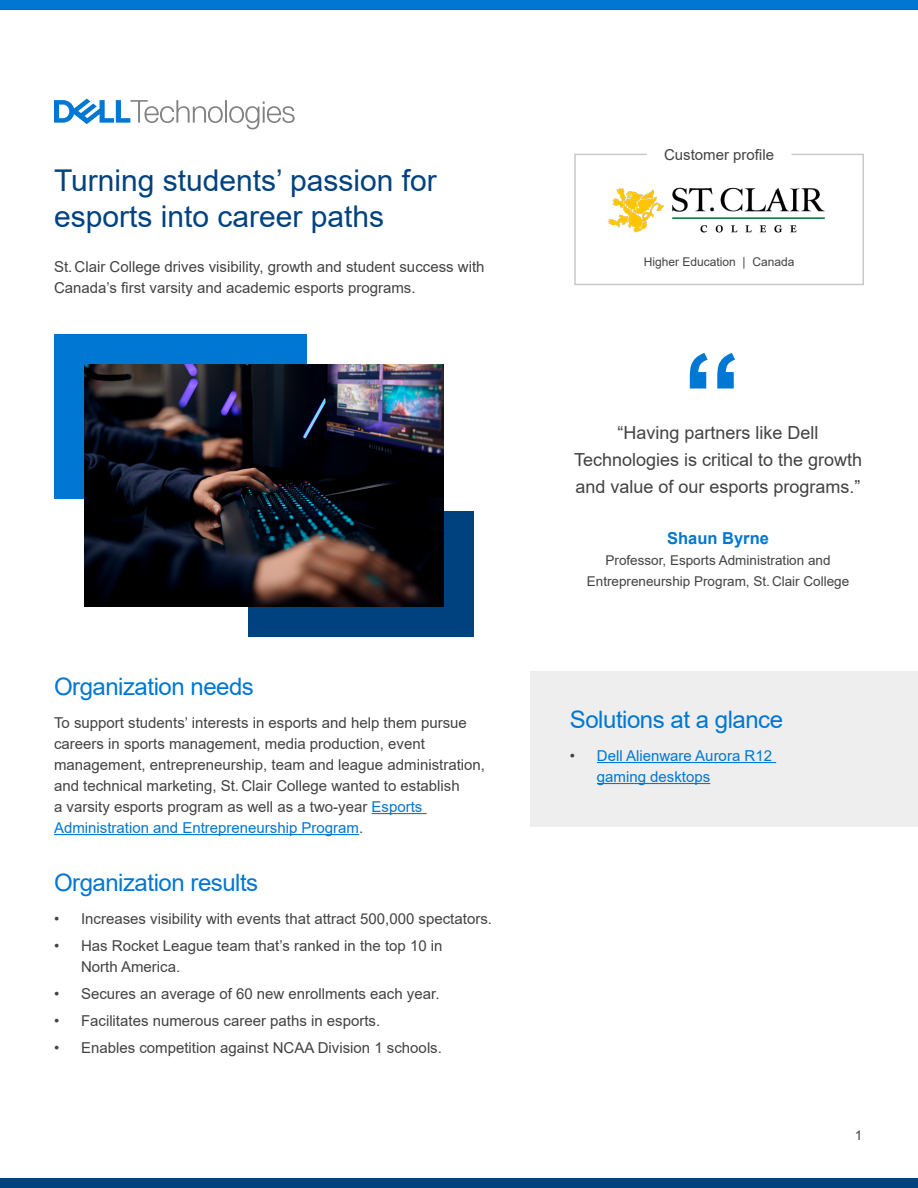
<style>
.page{position:relative;width:918px;height:1188px;background:#fff}
.page>*{position:absolute;margin:0;border:0;box-sizing:border-box;transform-origin:0 0}
.t1{font:700 120px "Arial";color:#0077d2}
.t2{font:30px/36px "Arial";color:#00427f}
.Paragraph-Header{font:24px "Arial";letter-spacing:-.02em;color:#0077d2}
.t3{font:18px/27px "Arial";color:#424242;text-align:center}
.Quote_Name{font:700 16.5px "Arial";color:#0077d2}
.Body{font:15px/21px "Arial";color:#424242}
.t4{font:15px/21px "Arial";color:#0077d2}
.Quote_Title___Compan{font:13.5px/21px "Arial";color:#424242;text-align:center}
.Page_Numbers{font:13.5px "Arial";color:#424242}
.Customer_info{font:12px "Arial";color:#424242}
.s1{color:#0077d2}
.s2{color:#424242}
</style>
<div class="page">
<div style="left:0;top:1178px;width:918px;height:10px;background:#00427f"></div>
<div style="left:0;top:0;width:918px;height:10px;background:#0077d2"></div>
<svg style="left:54px;top:99px;width:241px;height:30px"></svg>
<svg style="left:574px;top:153px;width:290px;height:133px"></svg>
<div style="left:248px;top:511px;width:226px;height:126px;background:#00427f"></div>
<div style="left:54px;top:334px;width:253px;height:164px;background:#0077d2"></div>
<hr style="left:372px;top:813px;width:55px;height:1px;background:#0077d2">
<hr style="left:54px;top:834px;width:305px;height:1px;background:#0077d2">
<img style="left:84px;top:364px;width:360px;height:243px">
<div style="left:530px;top:671px;width:388px;height:156px;background:#eee"></div>
<hr style="left:597px;top:762px;width:179px;height:1px;background:#0077d2">
<hr style="left:597px;top:783px;width:113px;height:1px;background:#0077d2">
<img style="left:604px;top:183px;width:230px;height:54px">
<p class="t2" style="left:54px;top:162px;width:384px">Turning students’ passion for esports into career paths</p>
<p class="Body" style="left:54px;top:256px;width:432px">St. Clair College drives visibility, growth and student success with<br>Canada’s first varsity and academic esports programs.</p>
<p class="Paragraph-Header" style="left:54px;top:670px;width:201px">Organization needs</p>
<p class="Body" style="left:54px;top:712px;width:433px">To support students’ interests in esports and help them pursue careers in sports management, media production, event management, entrepreneurship, team and league administration, and technical marketing, St. Clair College wanted to establish<br>a varsity esports program as well as a two-year <span class="s1">Esports Administration and Entrepreneurship Program</span>.</p>
<p class="Paragraph-Header" style="left:54px;top:866px;width:206px">Organization results</p>
<p class="Body" style="left:54px;top:909px;width:440px">• Increases visibility with events that attract 500,000 spectators.</p>
<p class="Body" style="left:81px;top:936px;width:363px;text-indent:-27px">• Has Rocket League team that’s ranked in the top 10 in<br>North America.</p>
<p class="Body" style="left:54px;top:984px;width:387px">• Secures an average of 60 new enrollments each year.</p>
<p class="Body" style="left:54px;top:1011px;width:328px">• Facilitates numerous career paths in esports.</p>
<p class="Body" style="left:54px;top:1038px;width:390px">• Enables competition against NCAA Division 1 schools.</p>
<p class="Body" style="left:664px;top:144px;width:112px">Customer profile</p>
<p class="Customer_info" style="left:644px;top:253px;width:152px">Higher Education | Canada</p>
<p class="t1" style="left:682px;top:313px;width:61px">“</p>
<p class="t3" style="left:574px;top:419px;width:290px">“Having partners like Dell<br>Technologies is critical to the growth and value of our esports programs.”</p>
<p class="Quote_Name" style="left:667px;top:526px;width:103px">Shaun Byrne</p>
<p class="Quote_Title___Compan" style="left:587px;top:549px;width:264px">Professor, Esports Administration and<br>Entrepreneurship Program, St. Clair College</p>
<p class="Paragraph-Header" style="left:570px;top:703px;width:215px">Solutions at a glance</p>
<p class="t4" style="left:597px;top:745px;width:177px;text-indent:-27px"><span class="s2">•</span> Dell Alienware Aurora R12 gaming desktops</p>
<p class="Page_Numbers" style="left:855px;top:1126px;width:9px">1</p>
</div>
